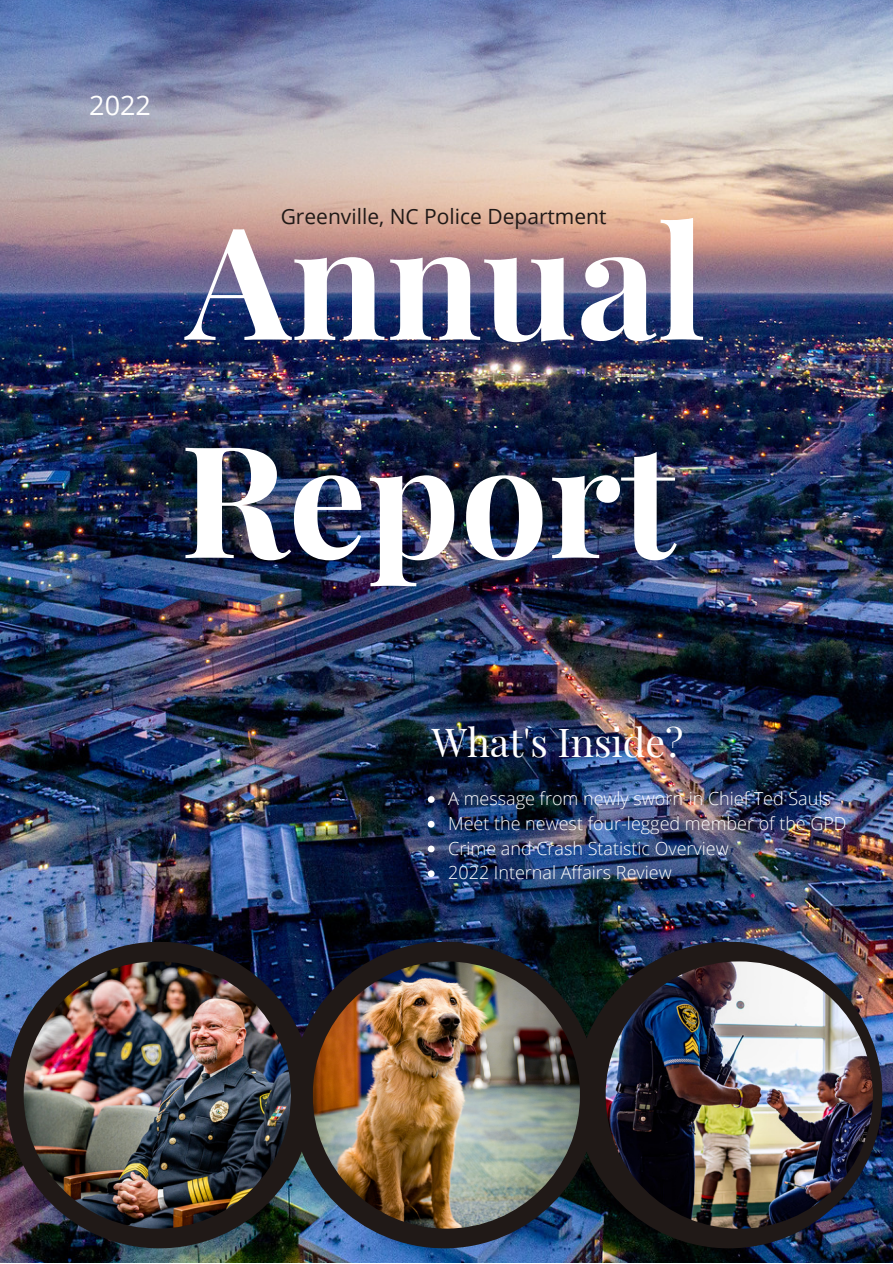
<style>
.page{position:relative;width:893px;height:1264px;background:#fff}
.page>*{position:absolute;margin:0;border:0;box-sizing:border-box;transform-origin:0 0}
.t1{font:700 155.85px/218.1px "Playfair Display";color:#fff}
.t2{font:39px "Playfair Display";color:#fff}
.t3{font:27px "Open Sans";color:#fff}
.t4{font:21px "Open Sans";color:#201917}
.t5{font:300 18px "Open Sans";color:#fff}
</style>
<div class="page">
<img style="left:0;top:0;width:892px;height:1262px">
<div style="left:575px;top:941px;width:307px;height:307px;background:#201917;border-radius:50%"></div>
<img style="left:605px;top:961px;width:267px;height:267px;border-radius:50%">
<div style="left:291px;top:941px;width:306px;height:307px;background:#201917;border-radius:50%"></div>
<img style="left:313px;top:961px;width:267px;height:267px;border-radius:50%">
<div style="left:6px;top:941px;width:307px;height:307px;background:#201917;border-radius:50%"></div>
<img style="left:24px;top:961px;width:267px;height:267px;border-radius:50%">
<svg style="left:428px;top:796px;width:6px;height:6px"></svg>
<svg style="left:428px;top:820px;width:6px;height:7px"></svg>
<svg style="left:428px;top:845px;width:6px;height:7px"></svg>
<svg style="left:428px;top:870px;width:6px;height:7px"></svg>
<p class="t3" style="left:89px;top:86px;width:63px">2022</p>
<p class="t4" style="left:281px;top:202px;width:327px">Greenville, NC Police Department</p>
<p class="t1" style="left:180px;top:166px;width:527px">Annual<br>Report</p>
<p class="t2" style="left:431px;top:715px;width:253px">What's Inside?</p>
<p class="t5" style="left:448px;top:786px;width:384px">A message from newly sworn-in Chief Ted Sauls</p>
<p class="t5" style="left:448px;top:810px;width:400px">Meet the newest four-legged member of the GPD</p>
<p class="t5" style="left:448px;top:835px;width:282px">Crime and Crash Statistic Overview</p>
<p class="t5" style="left:448px;top:860px;width:225px">2022 Internal Affairs Review</p>
</div>
